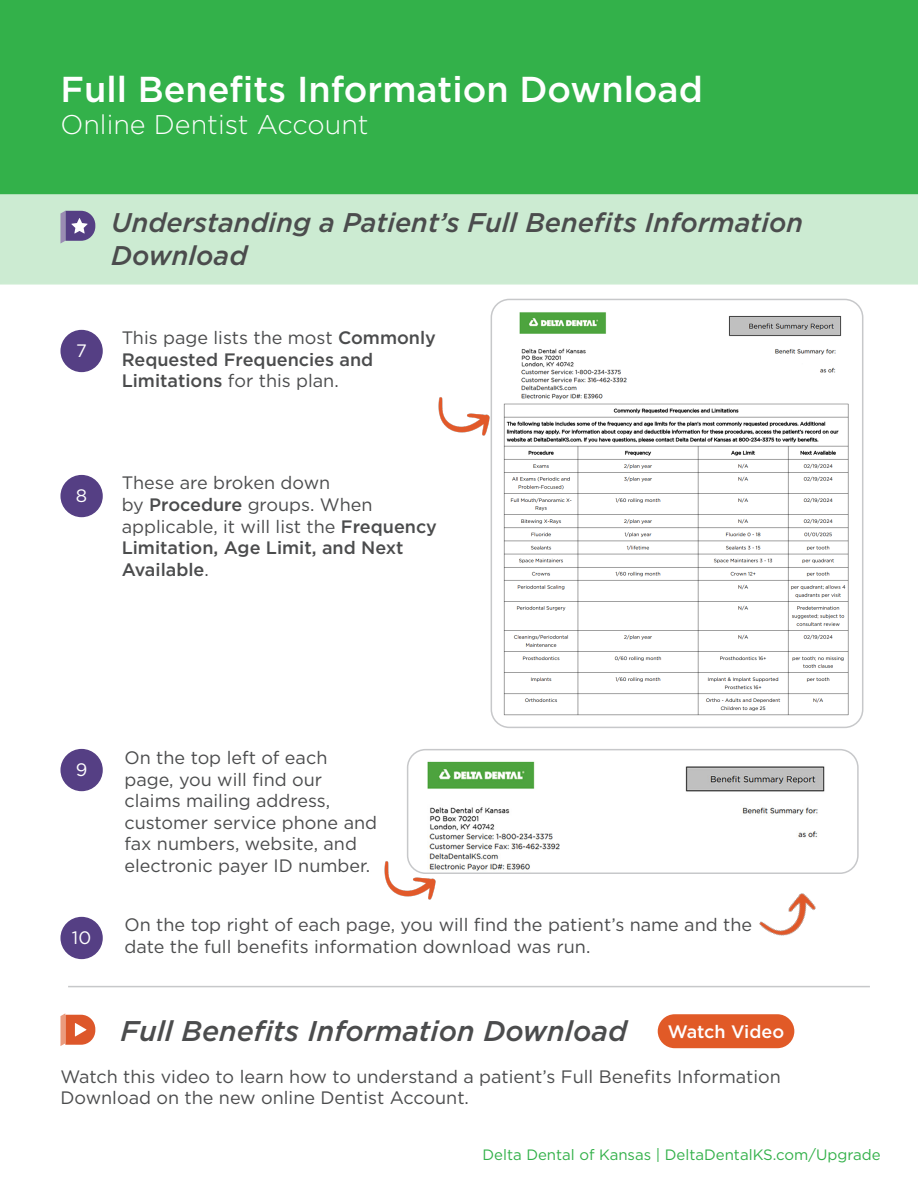
<style>
.page{position:relative;width:918px;height:1188px;background:#fff}
.page>*{position:absolute;margin:0;border:0;box-sizing:border-box;transform-origin:0 0}
.t1{font:500 36px "Gotham";color:#fff}
.t2{font:italic 500 28.5px "Gotham";color:#4b4c4d}
.t3{font:italic 500 27px/32.4px "Gotham";color:#4b4c4d}
.t4{font:300 27px "Gotham";color:#fff}
.t5{font:18px/21.6px "Gotham";color:#4b4c4d}
.t6{font:500 18px/21.6px "Gotham";color:#4b4c4d}
.t7{font:500 18px "Gotham";color:#fff}
.t8{font:18px "Gotham";color:#fff}
.t9{font:15px "Gotham";color:#33b14a}
.s1{font-weight:400}
</style>
<div class="page">
<div style="left:1px;top:1px;width:916px;height:192px;background:#33b14a"></div>
<div style="left:0;top:0;width:918px;height:194px;border:2px solid #33b14a"></div>
<div style="left:0;top:191px;width:918px;height:94px;background:#ccebd2;border:2px solid #33b14a"></div>
<svg style="left:60px;top:211px;width:35px;height:33px"></svg>
<img style="left:408px;top:750px;width:448px;height:121px">
<div style="left:407px;top:749px;width:452px;height:125px;border:2px solid #c7c8ca;border-radius:18px"></div>
<img style="left:491px;top:302px;width:370px;height:422px">
<div style="left:491px;top:299px;width:372px;height:429px;border:2px solid #c7c8ca;border-radius:18px"></div>
<div style="left:61px;top:331px;width:41px;height:40px;background:#553f84;border-radius:50%"></div>
<div style="left:60px;top:330px;width:43px;height:42px;border:2px solid #553f84;border-radius:50%"></div>
<div style="left:61px;top:476px;width:41px;height:40px;background:#553f84;border-radius:50%"></div>
<div style="left:60px;top:475px;width:43px;height:42px;border:2px solid #553f84;border-radius:50%"></div>
<div style="left:61px;top:750px;width:41px;height:40px;background:#553f84;border-radius:50%"></div>
<div style="left:60px;top:749px;width:43px;height:42px;border:2px solid #553f84;border-radius:50%"></div>
<div style="left:61px;top:918px;width:41px;height:40px;background:#553f84;border-radius:50%"></div>
<div style="left:60px;top:917px;width:43px;height:42px;border:2px solid #553f84;border-radius:50%"></div>
<img style="left:438px;top:379px;width:61px;height:71px">
<img style="left:384px;top:843px;width:61px;height:57px">
<img style="left:736px;top:864px;width:101px;height:72px">
<svg style="left:60px;top:1013px;width:35px;height:33px"></svg>
<div style="left:658px;top:1014px;width:136px;height:34px;background:#e15a27;border-radius:17px"></div>
<hr style="left:68px;top:986px;width:802px;height:1px;background:#c7c8ca">
<p class="t1" style="left:60px;top:65px;width:644px">Full Benefits Information Download</p>
<p class="t4" style="left:60px;top:107px;width:310px">Online Dentist Account</p>
<p class="t3" style="left:111px;top:206px;width:693px">Understanding a Patient’s Full Benefits Information<br>Download</p>
<p class="t8" style="left:76px;top:339px;width:12px">7</p>
<p class="t6" style="left:122px;top:327px;width:316px"><span class="s1">This page lists the most</span> Commonly<br>Requested Frequencies and<br>Limitations <span class="s1">for this plan.</span></p>
<p class="t8" style="left:76px;top:484px;width:13px">8</p>
<p class="t5" style="left:122px;top:472px;width:210px">These are broken down</p>
<p class="t6" style="left:122px;top:494px;width:317px"><span class="s1">by</span> Procedure <span class="s1">groups. When applicable, it will list the</span> Frequency<br>Limitation, Age Limit, and Next<br>Available<span class="s1">.</span></p>
<p class="t8" style="left:76px;top:758px;width:13px">9</p>
<p class="t8" style="left:72px;top:926px;width:21px">10</p>
<p class="t5" style="left:124px;top:747px;width:254px">On the top left of each page, you will find our claims mailing address, customer service phone and fax numbers, website, and electronic payer ID number.</p>
<p class="t5" style="left:124px;top:914px;width:629px">On the top right of each page, you will find the patient’s name and the date the full benefits information download was run.</p>
<p class="t2" style="left:121px;top:1012px;width:508px">Full Benefits Information Download</p>
<p class="t5" style="left:60px;top:1065px;width:722px">Watch this video to learn how to understand a patient’s Full Benefits Information<br>Download on the new online Dentist Account.</p>
<p class="t7" style="left:668px;top:1020px;width:118px">Watch Video</p>
<p class="t9" style="left:483px;top:1145px;width:400px">Delta Dental of Kansas | DeltaDentalKS.com/Upgrade</p>
</div>
